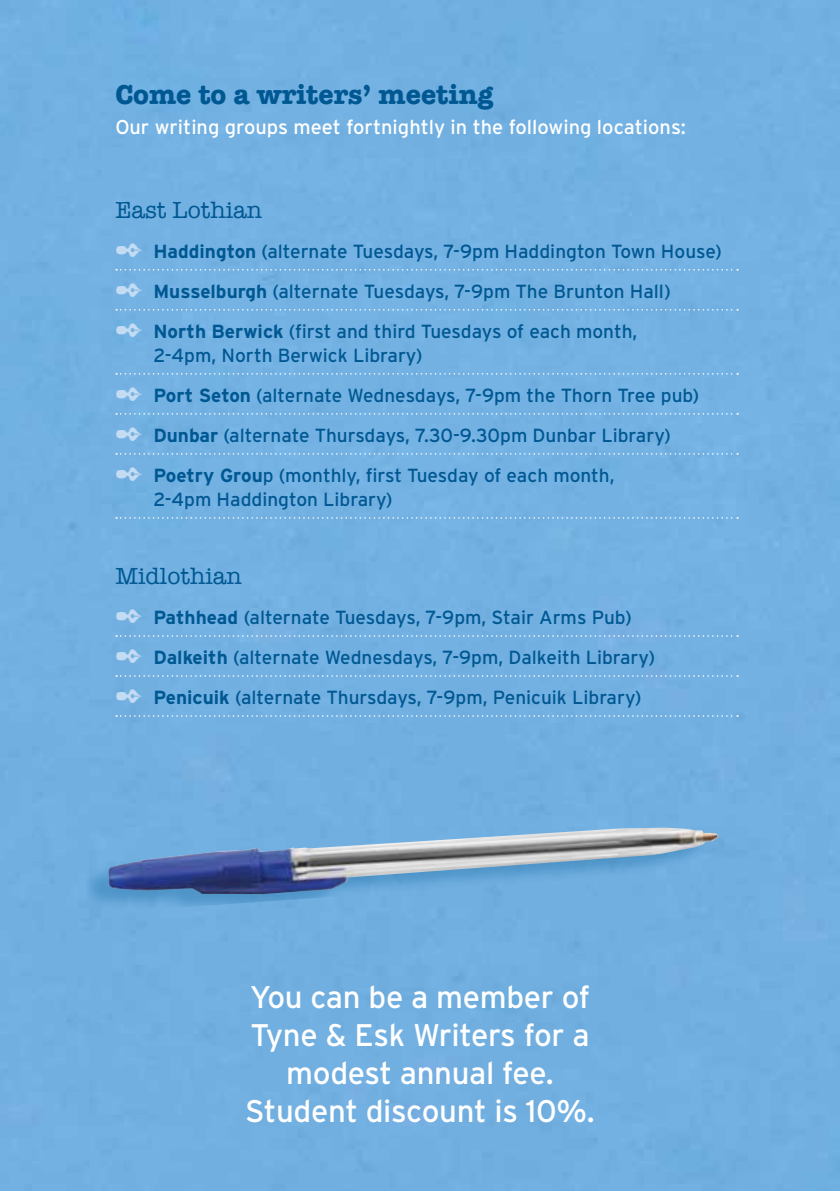
<style>
.page{position:relative;width:840px;height:1191px;background:#fff}
.page>*{position:absolute;margin:0;border:0;box-sizing:border-box;transform-origin:0 0}
.t1{font:31.2px/37.8px "Interstate";letter-spacing:-.01em;color:#fff;text-align:center}
.t2{font:700 28px "American Typewriter";color:#005892}
.t3{font:24px "American Typewriter";color:#005892}
.t4{font:20px "Interstate";color:#fff}
.t5{font:19px/40px "Interstate";color:#005892}
.s1{color:#c3dbf3}
.s2{font-weight:700}
</style>
<div class="page">
<div style="left:0;top:0;width:839px;height:1191px;background:#73b1e2"></div>
<svg style="left:116px;top:269px;width:621px;height:1px"></svg>
<svg style="left:116px;top:309px;width:621px;height:1px"></svg>
<svg style="left:116px;top:373px;width:621px;height:1px"></svg>
<svg style="left:116px;top:413px;width:621px;height:1px"></svg>
<svg style="left:116px;top:453px;width:621px;height:1px"></svg>
<svg style="left:116px;top:517px;width:621px;height:1px"></svg>
<svg style="left:116px;top:635px;width:621px;height:1px"></svg>
<svg style="left:116px;top:675px;width:621px;height:1px"></svg>
<svg style="left:116px;top:715px;width:621px;height:1px"></svg>
<div style="left:83px;top:827px;width:628px;height:87px;background:#005892;opacity:.3"></div>
<img style="left:107px;top:827px;width:612px;height:67px">
<h2 class="t2" style="left:115px;top:70px;width:379px">Come to a writers’ meeting</h2>
<p class="t4" style="left:115px;top:115px;width:572px">Our writing groups meet fortnightly in the following locations:</p>
<p class="t3" style="left:115px;top:191px;width:148px">East Lothian</p>
<p class="t5" style="left:115px;top:231px;width:607px"><span class="s1">✒</span> <span class="s2">Haddington</span> (alternate Tuesdays, 7-9pm Haddington Town House) <span class="s1">✒</span> <span class="s2">Musselburgh</span> (alternate Tuesdays, 7-9pm The Brunton Hall)<br><span class="s1">✒</span> <span class="s2">North Berwick</span> (first and third Tuesdays of each month,</p>
<p class="t5" style="left:115px;top:335px;width:585px;text-indent:38px">2-4pm, North Berwick Library)<br><span class="s1">✒</span> <span class="s2">Port Seton</span> (alternate Wednesdays, 7-9pm the Thorn Tree pub) <span class="s1">✒</span> <span class="s2">Dunbar</span> (alternate Thursdays, 7.30-9.30pm Dunbar Library) <span class="s1">✒</span> <span class="s2">Poetry Grou</span>p (monthly, first Tuesday of each month,</p>
<p class="t5" style="left:153px;top:479px;width:240px">2-4pm Haddington Library)</p>
<p class="t3" style="left:115px;top:557px;width:128px">Midlothian</p>
<p class="t5" style="left:115px;top:597px;width:541px"><span class="s1">✒</span> <span class="s2">Pathhead</span> (alternate Tuesdays, 7-9pm, Stair Arms Pub) <span class="s1">✒</span> <span class="s2">Dalkeith</span> (alternate Wednesdays, 7-9pm, Dalkeith Library) <span class="s1">✒</span> <span class="s2">Penicuik</span> (alternate Thursdays, 7-9pm, Penicuik Library)</p>
<h1 class="t1" style="left:245px;top:978px;width:351px">You can be a member of<br>Tyne &amp; Esk Writers for a modest annual fee.<br>Student discount is 10%.</h1>
</div>
